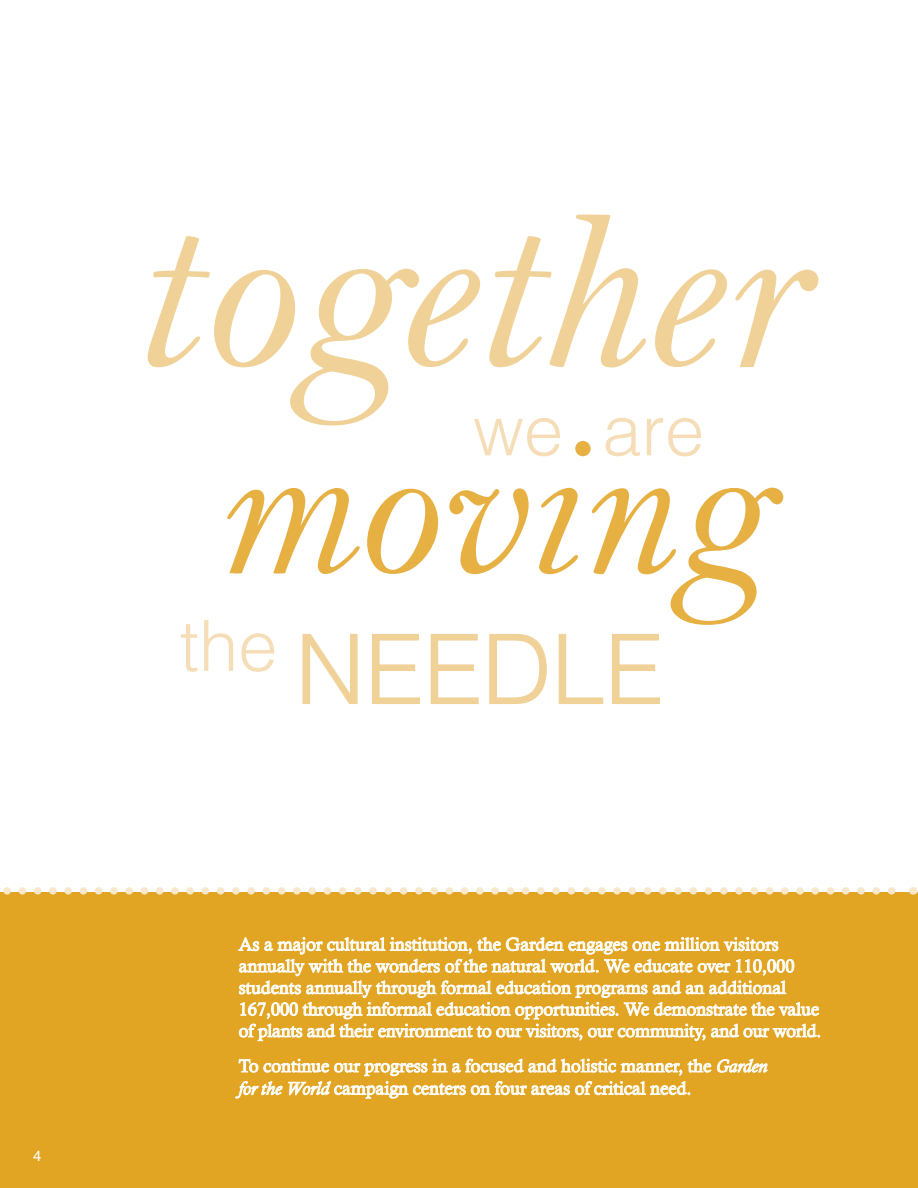
<style>
.page{position:relative;width:918px;height:1188px;background:#fff}
.page>*{position:absolute;margin:0;border:0;box-sizing:border-box;transform-origin:0 0}
.t1{font:228px "Bell MT Italic";color:#f0d197}
.t2{font:199.5px "Bell MT Italic";color:#e6b043}
.t3{font:300 96px "Helvetica";color:#f0d197}
.t4{font:300 70.5px "Helvetica";color:#f5deb7}
.t5{font:18px/21.6px "Calisto";color:#fff}
.t6{font:15px "Helvetica";color:#fff}
.s1{font-style:italic}
</style>
<div class="page">
<div style="left:0;top:892px;width:918px;height:296px;background:#e1a523"></div>
<svg style="left:239px;top:937px;width:581px;height:104px"></svg>
<svg style="left:717px;top:1059px;width:51px;height:13px"></svg>
<svg style="left:235px;top:1059px;width:476px;height:39px"></svg>
<svg style="left:302px;top:634px;width:56px;height:70px"></svg>
<svg style="left:372px;top:634px;width:48px;height:70px"></svg>
<svg style="left:431px;top:634px;width:48px;height:70px"></svg>
<svg style="left:489px;top:634px;width:58px;height:70px"></svg>
<svg style="left:558px;top:634px;width:45px;height:70px"></svg>
<svg style="left:612px;top:634px;width:48px;height:70px"></svg>
<svg style="left:3px;top:887px;width:893px;height:8px"></svg>
<p class="t6" style="left:33px;top:1144px;width:10px">4</p>
<h1 class="t1" style="left:129px;top:157px;width:676px">together</h1>
<h3 class="t4" style="left:473px;top:370px;width:233px">we are</h3>
<h2 class="t2" style="left:213px;top:390px;width:554px">moving</h2>
<h3 class="t3" style="left:295px;top:588px;width:369px">NEEDLE</h3>
<h3 class="t4" style="left:179px;top:586px;width:99px">the</h3>
<p class="t5" style="left:239px;top:933px;width:584px">As a major cultural institution, the Garden engages one million visitors annually with the wonders of the natural world. We educate over 110,000 students annually through formal education programs and an additional 167,000 through informal education opportunities. We demonstrate the value of plants and their environment to our visitors, our community, and our world.</p>
<p class="t5" style="left:239px;top:1054px;width:530px;line-height:22.5px">To continue our progress in a focused and holistic manner, the <span class="s1">Garden for the World</span> campaign centers on four areas of critical need.</p>
</div>
